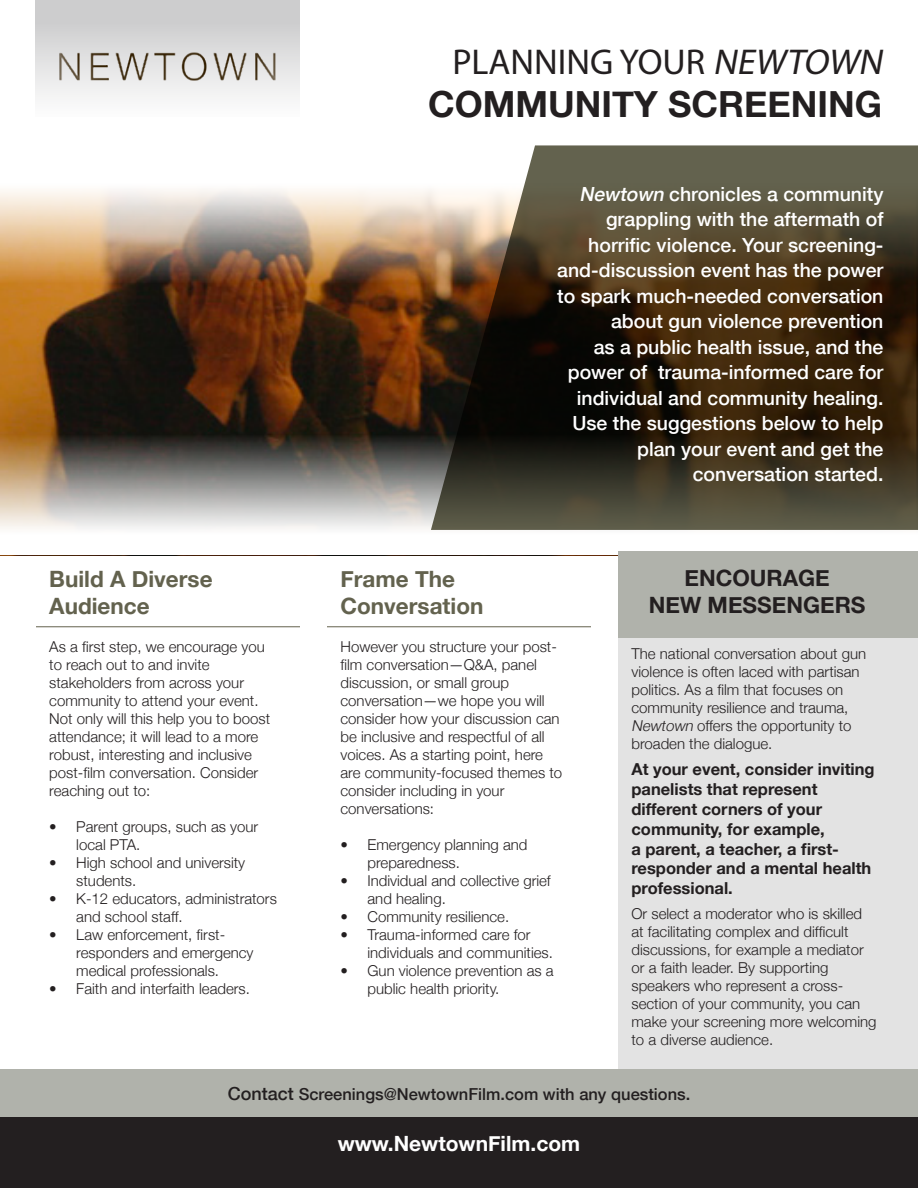
<style>
.page{position:relative;width:918px;height:1188px;background:#fff}
.page>*{position:absolute;margin:0;border:0;box-sizing:border-box;transform-origin:0 0}
.t1{font:36px "Myriad Pro";color:#231f20}
.t2{font:700 36px "Helvetica Neue";color:#231f20}
.t3{font:700 22.5px/27px "Helvetica Neue";color:#231f20;text-align:center}
.t4{font:700 22.5px/27px "Helvetica Neue";color:#63624e}
.t5{font:700 21px "Helvetica Neue";color:#fff}
.t6{font:500 19.5px/25.5px "Helvetica Neue";color:#fff;text-align:right}
.t7{font:700 16.5px/19.8px "Helvetica Neue";color:#231f20}
.t8{font:500 16.5px "Helvetica Neue";color:#231f20}
.t9{font:300 15px/18px "Helvetica Neue";color:#231f20}
.s1{font-style:italic}
.s2{font-size:18px}
</style>
<div class="page">
<div style="left:618px;top:565px;width:300px;height:515px;background:#e3e3e3"></div>
<img style="left:0;top:283px;width:431px;height:151px">
<div style="left:0;top:1117px;width:918px;height:71px;background:#231f20"></div>
<div style="left:36px;top:0;width:264px;height:117px;background:#cdcdce"></div>
<hr style="left:36px;top:626px;width:264px;height:1px;background:#63624e">
<hr style="left:327px;top:626px;width:264px;height:1px;background:#63624e">
<svg style="left:35px;top:22px;width:265px;height:95px"></svg>
<img style="left:0;top:189px;width:431px;height:94px">
<svg style="left:0;top:434px;width:431px;height:96px;background:#969089"></svg>
<img style="left:56px;top:50px;width:224px;height:33px">
<div style="left:0;top:1069px;width:918px;height:48px;background:#b0b2ab"></div>
<div style="left:618px;top:551px;width:300px;height:86px;background:#b0b2ab"></div>
<svg style="left:431px;top:145px;width:487px;height:385px;background:#493d2b"></svg>
<h1 class="t1" style="left:452px;top:39px;width:439px">PLANNING YOUR <span class="s1">NEWTOWN</span></h1>
<h1 class="t2" style="left:428px;top:76px;width:455px">COMMUNITY SCREENING</h1>
<h2 class="t4" style="left:49px;top:566px;width:165px">Build A Diverse<br>Audience</h2>
<p class="t9" style="left:49px;top:637px;width:222px">As a first step, we encourage you to reach out to and invite stakeholders from across your community to attend your event.<br>Not only will this help you to boost attendance; it will lead to a more robust, interesting and inclusive post-film conversation. Consider reaching out to:</p>
<p class="t9" style="left:76px;top:817px;width:184px;text-indent:-27px">• Parent groups, such as your local PTA.</p>
<p class="t9" style="left:76px;top:853px;width:170px;text-indent:-27px">• High school and university students.</p>
<p class="t9" style="left:76px;top:889px;width:202px;text-indent:-27px">• K-12 educators, administrators and school staff.</p>
<p class="t9" style="left:76px;top:925px;width:179px;text-indent:-27px">• Law enforcement, first&shy;responders and emergency medical professionals.</p>
<p class="t9" style="left:49px;top:979px;width:202px">• Faith and interfaith leaders.</p>
<p class="t6" style="left:557px;top:180px;width:328px"><span class="s1">Newtown</span> chronicles a community grappling with the aftermath of horrific violence. Your screening&shy;and-discussion event has the power to spark much-needed conversation about gun violence prevention<br>as a public health issue, and the power of trauma-informed care for individual and community healing.<br>Use the suggestions below to help plan your event and get the conversation started.</p>
<h2 class="t4" style="left:340px;top:566px;width:144px">Frame The<br>Conversation</h2>
<p class="t9" style="left:340px;top:637px;width:223px">However you structure your post&shy;film conversation—Q&amp;A, panel discussion, or small group conversation—we hope you will consider how your discussion can be inclusive and respectful of all voices. As a starting point, here are community-focused themes to consider including in your conversations:</p>
<p class="t9" style="left:368px;top:835px;width:162px;text-indent:-27px">• Emergency planning and preparedness.</p>
<p class="t9" style="left:368px;top:871px;width:185px;text-indent:-27px">• Individual and collective grief and healing.</p>
<p class="t9" style="left:340px;top:907px;width:170px">• Community resilience.</p>
<p class="t9" style="left:368px;top:925px;width:187px;text-indent:-27px">• Trauma-informed care for individuals and communities.</p>
<p class="t9" style="left:368px;top:961px;width:188px;text-indent:-27px">• Gun violence prevention as a public health priority.</p>
<h2 class="t3" style="left:649px;top:565px;width:218px">ENCOURAGE<br>NEW MESSENGERS</h2>
<h2 class="t3" style="left:655px;top:579px;width:206px">ENCOURAGE NEW<br>MESSENGERS</h2>
<p class="t9" style="left:631px;top:644px;width:236px">The national conversation about gun violence is often laced with partisan politics. As a film that focuses on community resilience and trauma, <span class="s1">Newtown</span> offers the opportunity to broaden the dialogue.</p>
<p class="t7" style="left:632px;top:760px;width:245px">At your event, consider inviting panelists that represent different corners of your community, for example,<br>a parent, a teacher, a first&shy;responder and a mental health professional.</p>
<p class="t9" style="left:632px;top:904px;width:247px">Or select a moderator who is skilled at facilitating complex and difficult discussions, for example a mediator or a faith leader. By supporting speakers who represent a cross&shy;section of your community, you can make your screening more welcoming to a diverse audience.</p>
<p class="t8" style="left:228px;top:1081px;width:464px"><span class="s2">Contact</span> Screenings@NewtownFilm.com with any questions.</p>
<h3 class="t5" style="left:338px;top:1127px;width:244px">www.NewtownFilm.com</h3>
</div>
